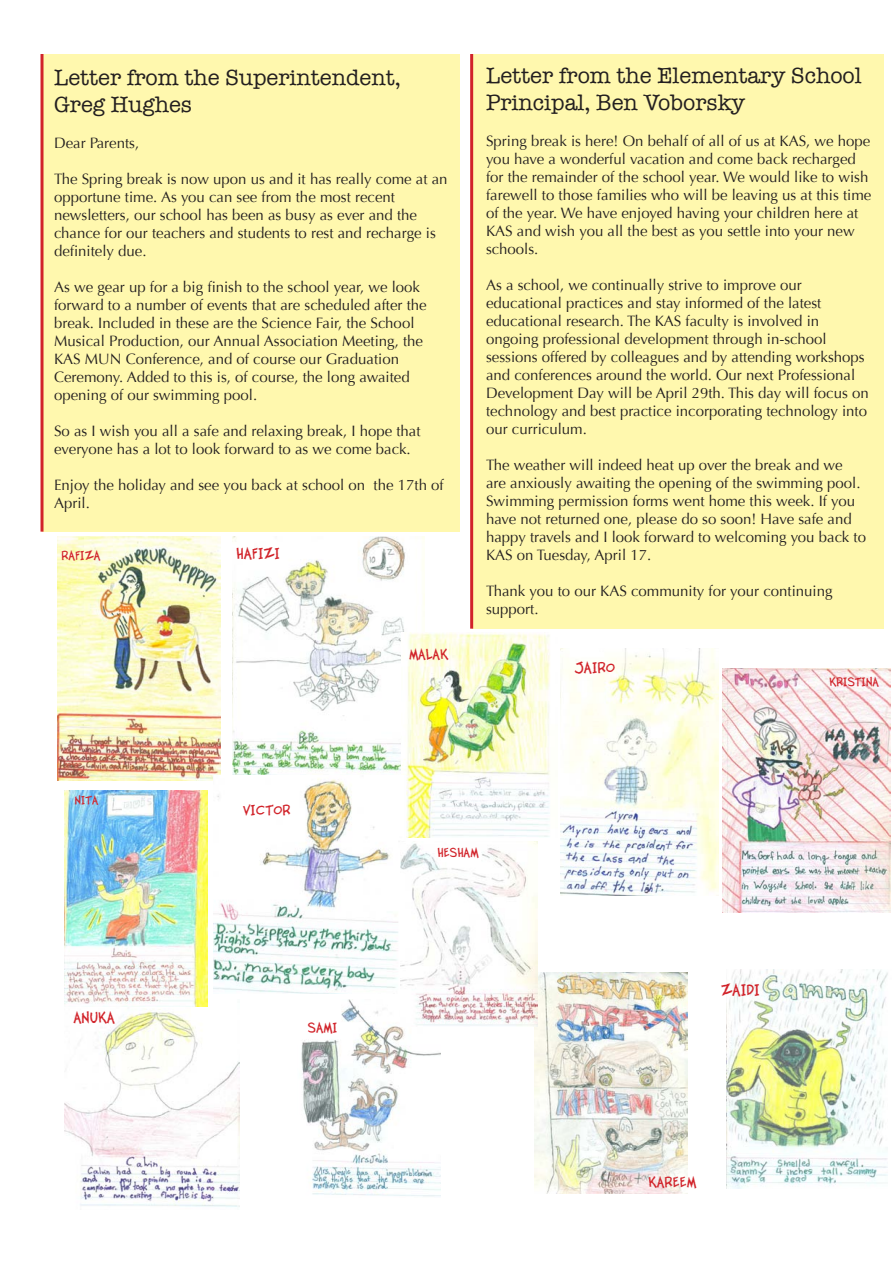
<style>
.page{position:relative;width:895px;height:1263px;background:#fff}
.page>*{position:absolute;margin:0;border:0;box-sizing:border-box;transform-origin:0 0}
.t1{font:22.5px/27px "American Typewriter";color:#231f20}
.t2{font:19.05px "Twelve Ton Fishstick";color:#d1232a}
.t3{font:18.15px "Twelve Ton Fishstick";color:#d1232a}
.t4{font:18px "Twelve Ton Fishstick";color:#d1232a}
.t5{font:17.85px "Twelve Ton Fishstick";color:#d1232a}
.t6{font:17.25px "Twelve Ton Fishstick";color:#d1232a}
.t7{font:16.95px "Twelve Ton Fishstick";color:#d1232a}
.t8{font:16.35px "Twelve Ton Fishstick";color:#d1232a}
.t9{font:15px/18px "Optima";color:#231f20}
.t10{font:15px "Twelve Ton Fishstick";color:#d1232a}
.t11{font:14.4px "Twelve Ton Fishstick";color:#d1232a}
.t12{font:13.95px "Twelve Ton Fishstick";color:#d1232a}
</style>
<div class="page">
<div style="left:43px;top:54px;width:417px;height:477px;background:#fff8ae"></div>
<div style="left:472px;top:54px;width:412px;height:575px;background:#fff8ae"></div>
<hr style="left:470px;top:54px;width:3px;height:575px;background:#d1232a">
<svg style="left:40px;top:54px;width:4px;height:478px"></svg>
<img style="left:64px;top:1009px;width:176px;height:198px">
<img style="left:233px;top:537px;width:191px;height:238px">
<img style="left:560px;top:648px;width:158px;height:248px">
<img style="left:534px;top:972px;width:153px;height:221px">
<img style="left:723px;top:669px;width:167px;height:243px">
<img style="left:401px;top:632px;width:149px;height:205px">
<img style="left:64px;top:791px;width:144px;height:216px">
<img style="left:57px;top:536px;width:164px;height:245px">
<img style="left:301px;top:999px;width:139px;height:198px">
<img style="left:214px;top:775px;width:191px;height:218px">
<img style="left:726px;top:970px;width:162px;height:218px">
<img style="left:401px;top:841px;width:136px;height:185px">
<p class="t1" style="left:54px;top:63px;width:348px">Letter from the Superintendent,</p>
<p class="t1" style="left:54px;top:90px;width:139px">Greg Hughes</p>
<p class="t9" style="left:54px;top:134px;width:87px">Dear Parents,</p>
<p class="t9" style="left:54px;top:170px;width:395px">The Spring break is now upon us and it has really come at an opportune time. As you can see from the most recent</p>
<p class="t9" style="left:54px;top:206px;width:383px">newsletters, our school has been as busy as ever and the chance for our teachers and students to rest and recharge is definitely due.</p>
<p class="t9" style="left:54px;top:278px;width:374px">As we gear up for a big finish to the school year, we look forward to a number of events that are scheduled after the break. Included in these are the Science Fair, the School</p>
<p class="t9" style="left:54px;top:332px;width:371px">Musical Production, our Annual Association Meeting, the<br>KAS MUN Conference, and of course our Graduation</p>
<p class="t9" style="left:54px;top:368px;width:357px">Ceremony. Added to this is, of course, the long awaited</p>
<p class="t9" style="left:54px;top:386px;width:205px">opening of our swimming pool.</p>
<p class="t9" style="left:54px;top:422px;width:368px">So as I wish you all a safe and relaxing break, I hope that everyone has a lot to look forward to as we come back.</p>
<p class="t9" style="left:54px;top:476px;width:391px">Enjoy the holiday and see you back at school on the 17th of<br>April.</p>
<p class="t10" style="left:61px;top:551px;width:41px">RAFIZA</p>
<p class="t3" style="left:236px;top:548px;width:46px">HAFIZI</p>
<p class="t7" style="left:409px;top:649px;width:41px">MALAK</p>
<p class="t1" style="left:486px;top:61px;width:377px">Letter from the Elementary School<br>Principal, Ben Voborsky</p>
<p class="t9" style="left:486px;top:132px;width:387px">Spring break is here! On behalf of all of us at KAS, we hope you have a wonderful vacation and come back recharged for the remainder of the school year. We would like to wish farewell to those families who will be leaving us at this time of the year. We have enjoyed having your children here at KAS and wish you all the best as you settle into your new schools.</p>
<p class="t9" style="left:486px;top:276px;width:317px">As a school, we continually strive to improve our</p>
<p class="t9" style="left:486px;top:294px;width:337px">educational practices and stay informed of the latest</p>
<p class="t9" style="left:486px;top:312px;width:335px">educational research. The KAS faculty is involved in</p>
<p class="t9" style="left:486px;top:330px;width:342px">ongoing professional development through in-school</p>
<p class="t9" style="left:486px;top:348px;width:384px">sessions offered by colleagues and by attending workshops and conferences around the world. Our next Professional Development Day will be April 29th. This day will focus on technology and best practice incorporating technology into our curriculum.</p>
<p class="t9" style="left:486px;top:456px;width:381px">The weather will indeed heat up over the break and we are anxiously awaiting the opening of the swimming pool.<br>Swimming permission forms went home this week. If you have not returned one, please do so soon! Have safe and happy travels and I look forward to welcoming you back to KAS on Tuesday, April 17.</p>
<p class="t9" style="left:486px;top:582px;width:348px">Thank you to our KAS community for your continuing</p>
<p class="t9" style="left:486px;top:600px;width:54px">support.</p>
<p class="t5" style="left:574px;top:663px;width:42px">JAIRO</p>
<p class="t11" style="left:829px;top:677px;width:51px">KRISTINA</p>
<p class="t12" style="left:75px;top:796px;width:25px">NITA</p>
<p class="t6" style="left:243px;top:805px;width:49px">VICTOR</p>
<p class="t4" style="left:73px;top:1012px;width:43px">ANUKA</p>
<p class="t8" style="left:308px;top:1022px;width:31px">SAMI</p>
<p class="t10" style="left:437px;top:848px;width:43px">HESHAM</p>
<p class="t2" style="left:720px;top:984px;width:41px">ZAIDI</p>
<p class="t6" style="left:648px;top:1177px;width:49px">KAREEM</p>
</div>
